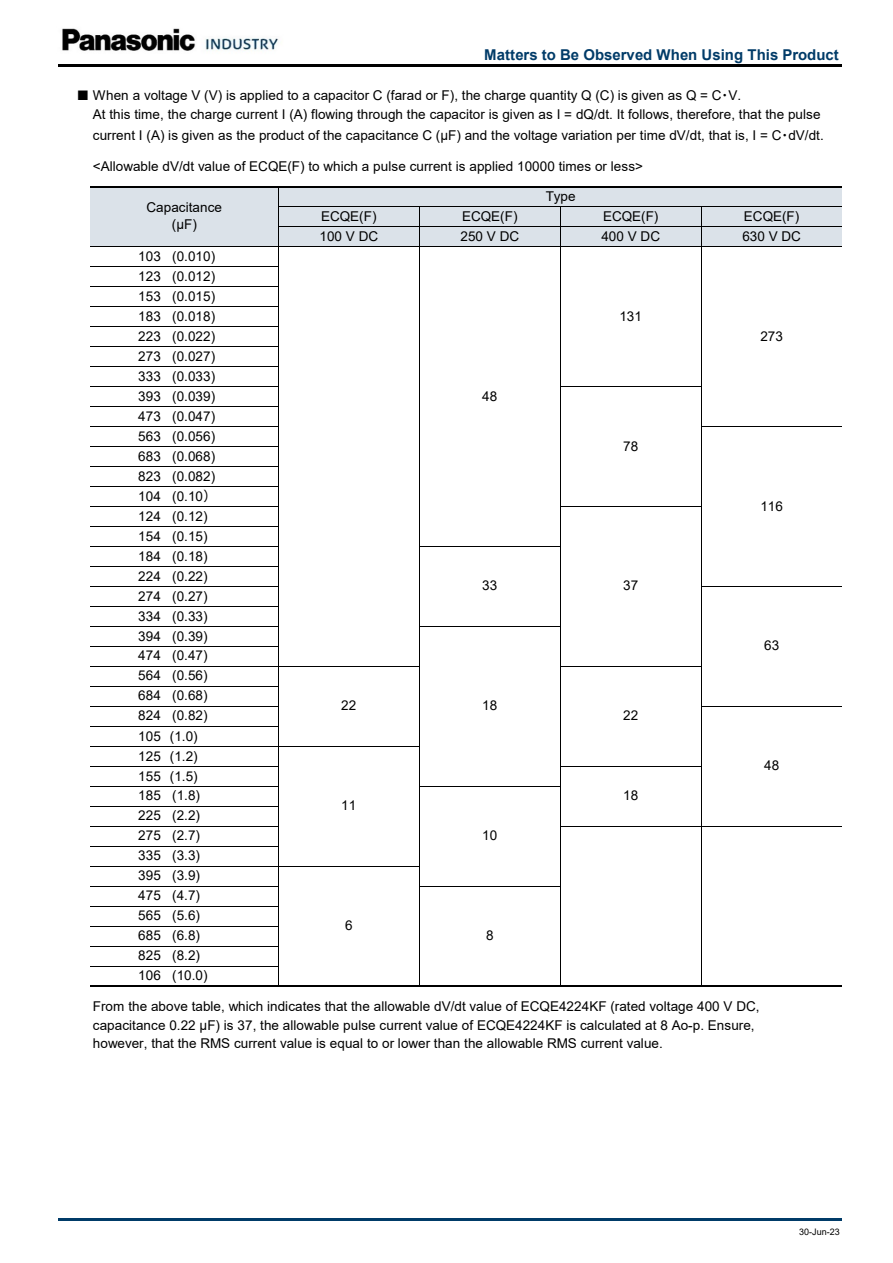
<style>
.page{position:relative;width:893px;height:1263px;background:#fff}
.page>*{position:absolute;margin:0;border:0;box-sizing:border-box;transform-origin:0 0}
.t1{font:700 15px "Arial";color:#003b68}
.t2{font:13.5px/20px "Arial";letter-spacing:.005em;color:#000}
.t3{font:9px "Arial";letter-spacing:.005em;color:#000}
.s1{font-family:"Meiryo UI"}
</style>
<div class="page">
<div style="left:90px;top:187px;width:752px;height:60px;background:#dbe2e9"></div>
<hr style="left:90px;top:387px;width:188px;height:1px;background:#000">
<hr style="left:90px;top:427px;width:188px;height:1px;background:#000">
<hr style="left:90px;top:507px;width:188px;height:1px;background:#000">
<hr style="left:90px;top:546px;width:188px;height:1px;background:#000">
<hr style="left:90px;top:586px;width:188px;height:1px;background:#000">
<hr style="left:90px;top:626px;width:188px;height:1px;background:#000">
<hr style="left:90px;top:666px;width:329px;height:1px;background:#000">
<hr style="left:90px;top:706px;width:188px;height:1px;background:#000">
<hr style="left:90px;top:766px;width:188px;height:1px;background:#000">
<hr style="left:90px;top:786px;width:188px;height:1px;background:#000">
<hr style="left:90px;top:826px;width:188px;height:1px;background:#000">
<hr style="left:90px;top:886px;width:188px;height:1px;background:#000">
<hr style="left:278px;top:188px;width:1px;height:797px;background:#000">
<hr style="left:419px;top:207px;width:1px;height:778px;background:#000">
<hr style="left:560px;top:207px;width:1px;height:778px;background:#000">
<hr style="left:701px;top:207px;width:1px;height:778px;background:#000">
<hr style="left:59px;top:64px;width:783px;height:3px;background:#000">
<hr style="left:90px;top:186px;width:752px;height:2px;background:#000">
<hr style="left:278px;top:207px;width:564px;height:1px;background:#000">
<hr style="left:278px;top:227px;width:564px;height:1px;background:#000">
<hr style="left:90px;top:247px;width:752px;height:1px;background:#000">
<hr style="left:90px;top:267px;width:188px;height:1px;background:#000">
<hr style="left:90px;top:287px;width:188px;height:1px;background:#000">
<hr style="left:90px;top:307px;width:188px;height:1px;background:#000">
<hr style="left:90px;top:327px;width:188px;height:1px;background:#000">
<hr style="left:90px;top:347px;width:188px;height:1px;background:#000">
<hr style="left:90px;top:367px;width:188px;height:1px;background:#000">
<hr style="left:560px;top:387px;width:141px;height:1px;background:#000">
<hr style="left:90px;top:407px;width:188px;height:1px;background:#000">
<hr style="left:701px;top:427px;width:141px;height:1px;background:#000">
<hr style="left:90px;top:447px;width:188px;height:1px;background:#000">
<hr style="left:90px;top:467px;width:188px;height:1px;background:#000">
<hr style="left:90px;top:487px;width:188px;height:1px;background:#000">
<hr style="left:560px;top:507px;width:141px;height:1px;background:#000">
<hr style="left:90px;top:526px;width:188px;height:1px;background:#000">
<hr style="left:419px;top:546px;width:141px;height:1px;background:#000">
<hr style="left:90px;top:566px;width:188px;height:1px;background:#000">
<hr style="left:701px;top:586px;width:141px;height:1px;background:#000">
<hr style="left:90px;top:606px;width:188px;height:1px;background:#000">
<hr style="left:419px;top:626px;width:141px;height:1px;background:#000">
<hr style="left:90px;top:646px;width:188px;height:1px;background:#000">
<hr style="left:560px;top:666px;width:141px;height:1px;background:#000">
<hr style="left:90px;top:686px;width:188px;height:1px;background:#000">
<hr style="left:701px;top:706px;width:141px;height:1px;background:#000">
<hr style="left:90px;top:726px;width:188px;height:1px;background:#000">
<hr style="left:90px;top:746px;width:329px;height:1px;background:#000">
<hr style="left:560px;top:766px;width:141px;height:1px;background:#000">
<hr style="left:419px;top:786px;width:141px;height:1px;background:#000">
<hr style="left:90px;top:806px;width:188px;height:1px;background:#000">
<hr style="left:560px;top:826px;width:282px;height:1px;background:#000">
<hr style="left:90px;top:846px;width:188px;height:1px;background:#000">
<hr style="left:90px;top:866px;width:329px;height:1px;background:#000">
<hr style="left:419px;top:886px;width:141px;height:1px;background:#000">
<hr style="left:90px;top:906px;width:188px;height:1px;background:#000">
<hr style="left:90px;top:926px;width:188px;height:1px;background:#000">
<hr style="left:90px;top:946px;width:188px;height:1px;background:#000">
<hr style="left:90px;top:966px;width:188px;height:1px;background:#000">
<hr style="left:90px;top:985px;width:752px;height:2px;background:#000">
<hr style="left:59px;top:1218px;width:783px;height:3px;background:#003b68">
<img style="left:62px;top:28px;width:217px;height:23px">
<p class="t1" style="left:484px;top:49px;width:356px">Matters to Be Observed When Using This Product</p>
<p class="t2" style="left:93px;top:86px;width:732px;text-indent:-16px">■ When a voltage V (V) is applied to a capacitor C (farad or F), the charge quantity Q (C) is given as Q = C<span class="s1">・</span>V.<br>At this time, the charge current I (A) flowing through the capacitor is given as I = dQ/dt. It follows, therefore, that the pulse current I (A) is given as the product of the capacitance C (µF) and the voltage variation per time dV/dt, that is, I = C<span class="s1">・</span>dV/dt.</p>
<p class="t2" style="left:93px;top:157px;width:552px">&lt;Allowable dV/dt value of ECQE(F) to which a pulse current is applied 10000 times or less&gt;</p>
<p class="t2" style="left:147px;top:201px;width:77px;line-height:16.8px;text-align:center">Capacitance (μF)</p>
<p class="t2" style="left:138px;top:247px;width:79px">103 (0.010)</p>
<p class="t2" style="left:138px;top:267px;width:79px">123 (0.012)</p>
<p class="t2" style="left:138px;top:287px;width:79px;text-align:justify">153 (0.015)<br>183 (0.018)<br>223 (0.022)<br>273 (0.027)</p>
<p class="t2" style="left:138px;top:367px;width:79px">333 (0.033)</p>
<p class="t2" style="left:138px;top:387px;width:79px">393 (0.039)</p>
<p class="t2" style="left:138px;top:407px;width:79px">473 (0.047)<br>563 (0.056)</p>
<p class="t2" style="left:138px;top:447px;width:79px">683 (0.068)</p>
<p class="t2" style="left:138px;top:467px;width:79px">823 (0.082)</p>
<p class="t2" style="left:138px;top:488px;width:80px;line-height:19.5px">104 (0.10<span class="s1">）<br></span>124 (0.12)</p>
<p class="t2" style="left:138px;top:527px;width:71px">154 (0.15)<br>184 (0.18)</p>
<p class="t2" style="left:138px;top:567px;width:71px">224 (0.22)<br>274 (0.27)</p>
<p class="t2" style="left:138px;top:607px;width:71px">334 (0.33)<br>394 (0.39)</p>
<p class="t2" style="left:138px;top:647px;width:71px">474 (0.47)</p>
<p class="t2" style="left:138px;top:667px;width:71px">564 (0.56)</p>
<p class="t2" style="left:138px;top:687px;width:71px">684 (0.68)<br>824 (0.82)</p>
<p class="t2" style="left:138px;top:727px;width:61px">105 (1.0)<br>125 (1.2)</p>
<p class="t2" style="left:138px;top:768px;width:63px;line-height:19.5px">155 (1.5)<br>185 (1.8)</p>
<p class="t2" style="left:138px;top:807px;width:63px">225 (2.2)<br>275 (2.7)</p>
<p class="t2" style="left:138px;top:847px;width:63px">335 (3.3)<br>395 (3.9)</p>
<p class="t2" style="left:138px;top:887px;width:63px">475 (4.7)</p>
<p class="t2" style="left:138px;top:907px;width:71px">565 (5.6)<br>685 (6.8)<br>825 (8.2)<br>106 (10.0)</p>
<p class="t2" style="left:546px;top:187px;width:31px">Type</p>
<p class="t2" style="left:321px;top:207px;width:57px">ECQE(F)</p>
<p class="t2" style="left:462px;top:207px;width:57px">ECQE(F)</p>
<p class="t2" style="left:603px;top:207px;width:57px">ECQE(F)</p>
<p class="t2" style="left:744px;top:207px;width:57px">ECQE(F)</p>
<p class="t2" style="left:320px;top:227px;width:60px">100 V DC</p>
<p class="t2" style="left:460px;top:227px;width:60px">250 V DC</p>
<p class="t2" style="left:601px;top:227px;width:60px">400 V DC</p>
<p class="t2" style="left:742px;top:227px;width:60px">630 V DC</p>
<p class="t2" style="left:341px;top:697px;width:17px">22</p>
<p class="t2" style="left:341px;top:797px;width:17px">11</p>
<p class="t2" style="left:345px;top:917px;width:9px">6</p>
<p class="t2" style="left:482px;top:387px;width:17px">48</p>
<p class="t2" style="left:482px;top:577px;width:17px">33</p>
<p class="t2" style="left:482px;top:697px;width:17px">18</p>
<p class="t2" style="left:482px;top:827px;width:17px">10</p>
<p class="t2" style="left:486px;top:927px;width:9px">8</p>
<p class="t2" style="left:619px;top:307px;width:24px">131</p>
<p class="t2" style="left:623px;top:437px;width:17px">78</p>
<p class="t2" style="left:623px;top:577px;width:17px">37</p>
<p class="t2" style="left:623px;top:707px;width:17px">22</p>
<p class="t2" style="left:623px;top:787px;width:17px">18</p>
<p class="t2" style="left:760px;top:327px;width:24px">273</p>
<p class="t2" style="left:760px;top:497px;width:24px">116</p>
<p class="t2" style="left:764px;top:637px;width:17px">63</p>
<p class="t2" style="left:764px;top:757px;width:17px">48</p>
<p class="t2" style="left:93px;top:998px;width:668px;line-height:18.8px">From the above table, which indicates that the allowable dV/dt value of ECQE4224KF (rated voltage 400 V DC, capacitance 0.22 µF) is 37, the allowable pulse current value of ECQE4224KF is calculated at 8 Ao-p. Ensure, however, that the RMS current value is equal to or lower than the allowable RMS current value.</p>
<p class="t3" style="left:799px;top:1228px;width:42px">30-Jun-23</p>
</div>
